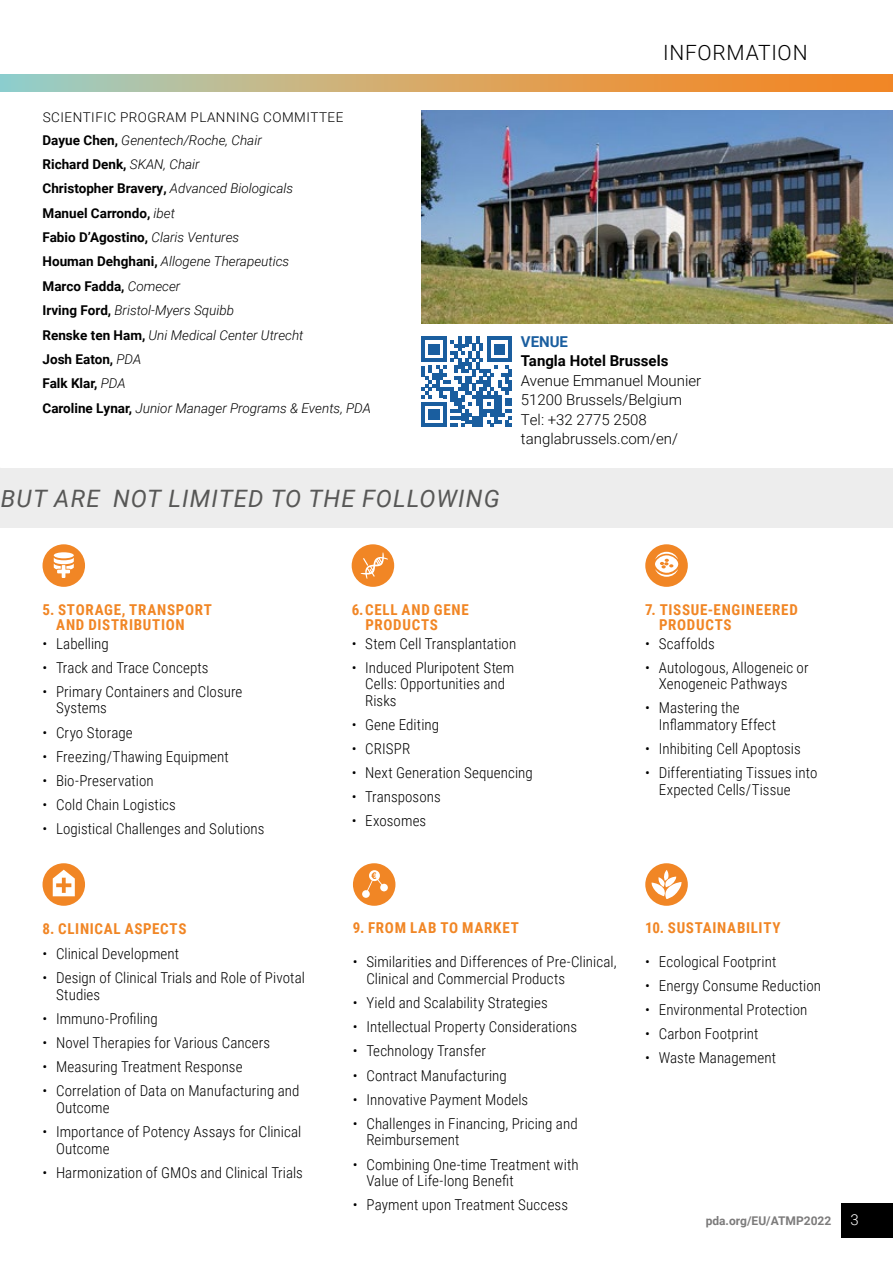
<style>
.page{position:relative;width:893px;height:1263px;background:#fff}
.page>*{position:absolute;margin:0;border:0;box-sizing:border-box;transform-origin:0 0}
.t1{font:italic 24px "Roboto";letter-spacing:.045em;color:#575756}
.t2{font:300 21px "Roboto";letter-spacing:.035em;color:#000}
.t3{font:300 15px/16.5px "Roboto Condensed";letter-spacing:.005em;color:#000}
.t4{font:700 15px/15px "Roboto Condensed";letter-spacing:.045em;color:#f18625}
.t5{font:300 15px/19.5px "Roboto";color:#000}
.t6{font:700 15px "Roboto";color:#000}
.t7{font:700 15px "Roboto";color:#1a5e9f}
.t8{font:300 15px "Roboto";color:#fff}
.t9{font:italic 300 13.5px/24.5px "Roboto";color:#000}
.t10{font:300 13.5px/22.2px "Roboto";letter-spacing:.035em;color:#000}
.t11{font:700 12px "Roboto";color:#7c7b7b}
.s1{font-weight:700}
.s2{font-style:italic}
.s3{font-weight:700;font-style:normal}
</style>
<div class="page">
<svg style="left:1px;top:74px;width:892px;height:17px"></svg>
<svg style="left:0;top:74px;width:1px;height:17px"></svg>
<img style="left:421px;top:111px;width:472px;height:212px">
<svg style="left:421px;top:336px;width:91px;height:91px"></svg>
<div style="left:0;top:468px;width:893px;height:59px;background:#ededed"></div>
<svg style="left:645px;top:863px;width:43px;height:43px"></svg>
<svg style="left:353px;top:863px;width:42px;height:43px"></svg>
<svg style="left:43px;top:863px;width:42px;height:43px"></svg>
<svg style="left:43px;top:544px;width:42px;height:43px"></svg>
<svg style="left:352px;top:544px;width:42px;height:43px"></svg>
<svg style="left:645px;top:544px;width:43px;height:43px"></svg>
<div style="left:842px;top:1203px;width:51px;height:34px;background:#000"></div>
<p class="t10" style="left:43px;top:106px;width:302px">SCIENTIFIC PROGRAM PLANNING COMMITTEE<br><span class="s1">Dayue Chen,</span> <span class="s2">Genentech/Roche, Chair</span></p>
<p class="t9" style="left:43px;top:151px;width:330px"><span class="s3">Richard Denk,</span> SKAN, Chair<br><span class="s3">Christopher Bravery,</span> Advanced Biologicals<br><span class="s3">Manuel Carrondo,</span> ibet<br><span class="s3">Fabio D’Agostino,</span> Claris Ventures<br><span class="s3">Houman Dehghani,</span> Allogene Therapeutics<br><span class="s3">Marco Fadda,</span> Comecer<br><span class="s3">Irving Ford,</span> Bristol-Myers Squibb<br><span class="s3">Renske ten Ham,</span> Uni Medical Center Utrecht<br><span class="s3">Josh Eaton,</span> PDA<br><span class="s3">Falk Klar,</span> PDA<br><span class="s3">Caroline Lynar,</span> Junior Manager Programs &amp; Events, PDA</p>
<h1 class="t1" style="left:1px;top:482px;width:500px">BUT ARE NOT LIMITED TO THE FOLLOWING</h1>
<h2 class="t2" style="left:663px;top:38px;width:146px">INFORMATION</h2>
<p class="t7" style="left:521px;top:331px;width:49px">VENUE</p>
<p class="t6" style="left:521px;top:350px;width:149px">Tangla Hotel Brussels</p>
<p class="t5" style="left:521px;top:370px;width:182px">Avenue Emmanuel Mounier<br>51200 Brussels/Belgium<br>Tel: +32 2775 2508 tanglabrussels.com/en/</p>
<p class="t4" style="left:56px;top:601px;width:157px;text-indent:-14px">5. STORAGE, TRANSPORT<br>AND DISTRIBUTION</p>
<p class="t3" style="left:43px;top:634px;width:68px">• Labelling</p>
<p class="t3" style="left:43px;top:658px;width:168px">• Track and Trace Concepts</p>
<p class="t3" style="left:56px;top:683px;width:188px;text-indent:-14px">• Primary Containers and Closure<br>Systems</p>
<p class="t3" style="left:43px;top:723px;width:92px">• Cryo Storage</p>
<p class="t3" style="left:43px;top:747px;width:188px">• Freezing/Thawing Equipment</p>
<p class="t3" style="left:43px;top:772px;width:113px">• Bio-Preservation</p>
<p class="t3" style="left:43px;top:796px;width:135px">• Cold Chain Logistics</p>
<p class="t3" style="left:43px;top:820px;width:223px">• Logistical Challenges and Solutions</p>
<p class="t4" style="left:365px;top:601px;width:105px;text-indent:-14px">6.CELL AND GENE<br>PRODUCTS</p>
<p class="t3" style="left:352px;top:634px;width:166px">• Stem Cell Transplantation</p>
<p class="t3" style="left:365px;top:658px;width:151px;text-indent:-14px">• Induced Pluripotent Stem<br>Cells: Opportunities and<br>Risks</p>
<p class="t3" style="left:352px;top:716px;width:89px">• Gene Editing</p>
<p class="t3" style="left:352px;top:740px;width:60px">• CRISPR</p>
<p class="t3" style="left:352px;top:764px;width:183px">• Next Generation Sequencing</p>
<p class="t3" style="left:352px;top:788px;width:91px">• Transposons</p>
<p class="t3" style="left:352px;top:812px;width:76px">• Exosomes</p>
<p class="t4" style="left:659px;top:601px;width:140px;text-indent:-14px">7. TISSUE-ENGINEERED<br>PRODUCTS</p>
<p class="t3" style="left:645px;top:634px;width:71px">• Scaffolds</p>
<p class="t3" style="left:645px;top:658px;width:165px;text-align:center">• Autologous, Allogeneic or<br>Xenogeneic Pathways</p>
<p class="t3" style="left:659px;top:699px;width:119px;text-indent:-14px">• Mastering the<br>Inflammatory Effect</p>
<p class="t3" style="left:645px;top:740px;width:157px">• Inhibiting Cell Apoptosis</p>
<p class="t3" style="left:659px;top:764px;width:160px;text-indent:-14px">• Differentiating Tissues into<br>Expected Cells/Tissue</p>
<p class="t4" style="left:43px;top:920px;width:145px">8. CLINICAL ASPECTS</p>
<p class="t4" style="left:353px;top:920px;width:168px">9. FROM LAB TO MARKET</p>
<p class="t3" style="left:43px;top:945px;width:138px">• Clinical Development</p>
<p class="t3" style="left:56px;top:969px;width:250px;text-indent:-13px">• Design of Clinical Trials and Role of Pivotal<br>Studies</p>
<p class="t3" style="left:43px;top:1010px;width:117px">• Immuno-Profiling</p>
<p class="t3" style="left:43px;top:1034px;width:229px">• Novel Therapies for Various Cancers</p>
<p class="t3" style="left:43px;top:1058px;width:202px">• Measuring Treatment Response</p>
<p class="t3" style="left:56px;top:1082px;width:245px;text-indent:-13px">• Correlation of Data on Manufacturing and<br>Outcome</p>
<p class="t3" style="left:56px;top:1123px;width:247px;text-indent:-13px">• Importance of Potency Assays for Clinical<br>Outcome</p>
<p class="t3" style="left:43px;top:1163px;width:262px">• Harmonization of GMOs and Clinical Trials</p>
<p class="t3" style="left:366px;top:953px;width:252px;text-indent:-14px">• Similarities and Differences of Pre-Clinical,<br>Clinical and Commercial Products</p>
<p class="t3" style="left:353px;top:994px;width:196px">• Yield and Scalability Strategies</p>
<p class="t3" style="left:353px;top:1018px;width:226px">• Intellectual Property Considerations</p>
<p class="t3" style="left:353px;top:1042px;width:134px">• Technology Transfer</p>
<p class="t3" style="left:353px;top:1066px;width:155px">• Contract Manufacturing</p>
<p class="t3" style="left:353px;top:1090px;width:177px">• Innovative Payment Models</p>
<p class="t3" style="left:366px;top:1115px;width:213px;text-indent:-14px">• Challenges in Financing, Pricing and<br>Reimbursement</p>
<p class="t3" style="left:366px;top:1155px;width:214px;text-indent:-14px">• Combining One-time Treatment with<br>Value of Life-long Benefit</p>
<p class="t3" style="left:353px;top:1196px;width:217px">• Payment upon Treatment Success</p>
<p class="t4" style="left:645px;top:920px;width:137px">10. SUSTAINABILITY</p>
<p class="t3" style="left:645px;top:952px;width:133px">• Ecological Footprint</p>
<p class="t3" style="left:645px;top:977px;width:177px">• Energy Consume Reduction</p>
<p class="t3" style="left:645px;top:1001px;width:164px">• Environmental Protection</p>
<p class="t3" style="left:645px;top:1025px;width:115px">• Carbon Footprint</p>
<p class="t3" style="left:645px;top:1049px;width:132px">• Waste Management</p>
<p class="t11" style="left:706px;top:1212px;width:127px">pda.org/EU/ATMP2022</p>
<p class="t8" style="left:850px;top:1209px;width:10px">3</p>
</div>
